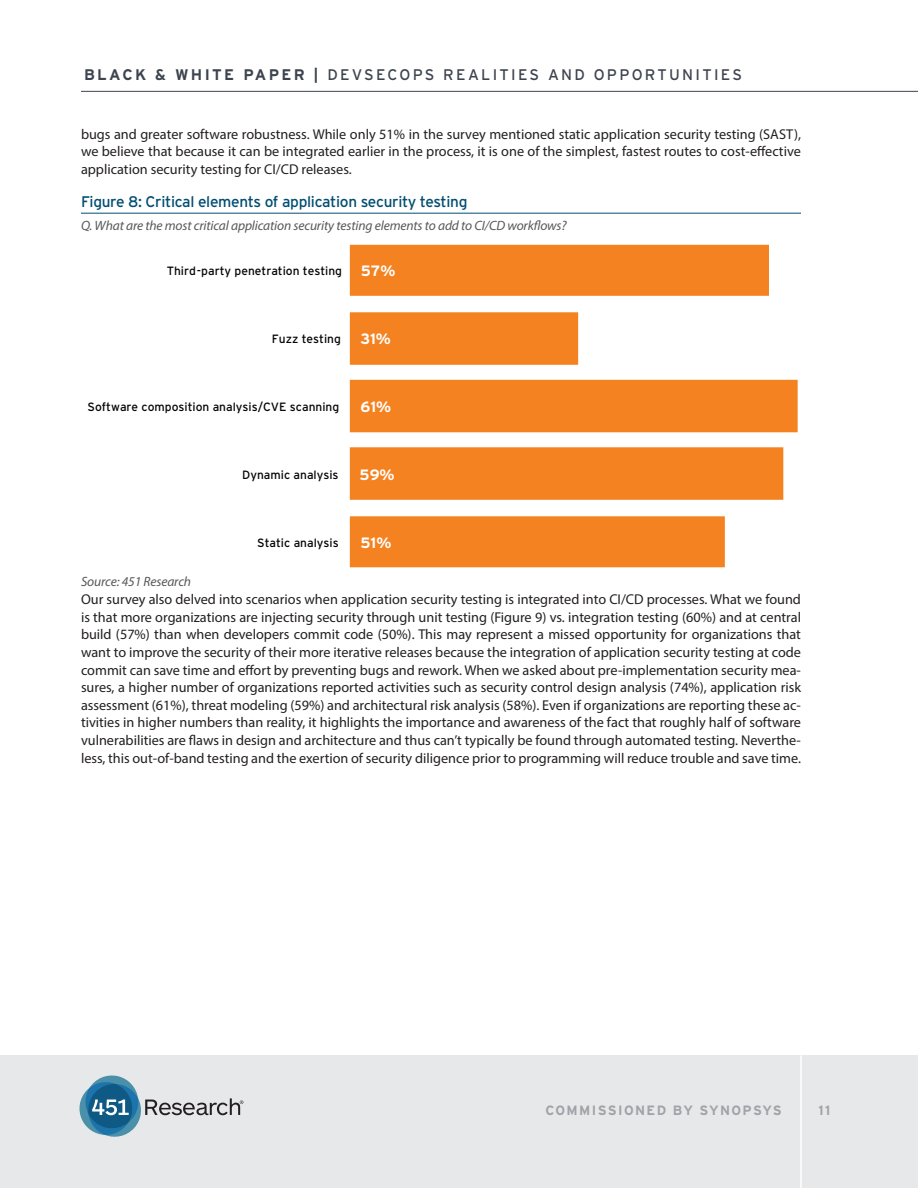
<style>
.page{position:relative;width:918px;height:1188px;background:#fff}
.page>*{position:absolute;margin:0;border:0;box-sizing:border-box;transform-origin:0 0}
.Figure_Header{font:15.3px "Interstate";letter-spacing:-.02em;color:#004e71}
.t1{font:15.3px "Interstate";letter-spacing:.15em;color:#3e444f}
.t2{font:700 15px "Interstate";color:#fff}
.Myriad_Body{font:14.25px/17.7px "Myriad Pro";color:#231f20;text-align:justify}
.Question_Source{font:italic 13.5px "Myriad Pro";letter-spacing:-.01em;color:#57585a}
.t3{font:700 13.5px "Interstate";letter-spacing:.1em;color:#a0a3a9}
.t4{font:12px "Interstate";color:#050504}
.s1{font-weight:700}
</style>
<div class="page">
<div style="left:0;top:1055px;width:918px;height:133px;background:#e7e8e9"></div>
<hr style="left:800px;top:1055px;width:2px;height:133px;background:#fff">
<hr style="left:81px;top:91px;width:837px;height:1px;background:#3e444f">
<svg style="left:79px;top:1075px;width:164px;height:62px"></svg>
<hr style="left:81px;top:213px;width:720px;height:1px;background:#004e71">
<svg style="left:350px;top:245px;width:448px;height:322px;fill:#f58220"></svg>
<p class="t1" style="left:84px;top:65px;width:660px"><span class="s1">BLACK &amp; WHITE PAPER |</span> DEVSECOPS REALITIES AND OPPORTUNITIES</p>
<p class="Myriad_Body" style="left:81px;top:125px;width:722px">bugs and greater software robustness. While only 51% in the survey mentioned static application security testing (SAST), we believe that because it can be integrated earlier in the process, it is one of the simplest, fastest routes to cost-effective application security testing for CI/CD releases.</p>
<p class="Figure_Header" style="left:81px;top:192px;width:388px">Figure 8: Critical elements of application security testing</p>
<p class="Question_Source" style="left:81px;top:217px;width:487px">Q. What are the most critical application security testing elements to add to CI/CD workflows?</p>
<p class="t4" style="left:167px;top:264px;width:177px">Third-party penetration testing</p>
<p class="t2" style="left:361px;top:262px;width:36px">57%</p>
<p class="t4" style="left:272px;top:332px;width:70px">Fuzz testing</p>
<p class="t2" style="left:360px;top:330px;width:32px">31%</p>
<p class="t4" style="left:88px;top:399px;width:253px">Software composition analysis/CVE scanning</p>
<p class="t2" style="left:361px;top:398px;width:32px">61%</p>
<p class="t4" style="left:242px;top:467px;width:98px">Dynamic analysis</p>
<p class="t2" style="left:360px;top:466px;width:36px">59%</p>
<p class="t4" style="left:257px;top:535px;width:83px">Static analysis</p>
<p class="t2" style="left:361px;top:533px;width:32px">51%</p>
<p class="Question_Source" style="left:81px;top:574px;width:112px">Source: 451 Research</p>
<p class="Myriad_Body" style="left:81px;top:590px;width:722px">Our survey also delved into scenarios when application security testing is integrated into CI/CD processes. What we found is that more organizations are injecting security through unit testing (Figure 9) vs. integration testing (60%) and at central build (57%) than when developers commit code (50%). This may represent a missed opportunity for organizations that want to improve the security of their more iterative releases because the integration of application security testing at code commit can save time and effort by preventing bugs and rework. When we asked about pre-implementation security mea&shy;sures, a higher number of organizations reported activities such as security control design analysis (74%), application risk assessment (61%), threat modeling (59%) and architectural risk analysis (58%). Even if organizations are reporting these ac&shy;tivities in higher numbers than reality, it highlights the importance and awareness of the fact that roughly half of software vulnerabilities are flaws in design and architecture and thus can’t typically be found through automated testing. Neverthe&shy;less, this out-of-band testing and the exertion of security diligence prior to programming will reduce trouble and save time.</p>
<p class="t3" style="left:546px;top:1102px;width:238px">COMMISSIONED BY SYNOPSYS</p>
<p class="t3" style="left:818px;top:1102px;width:13px">11</p>
</div>
